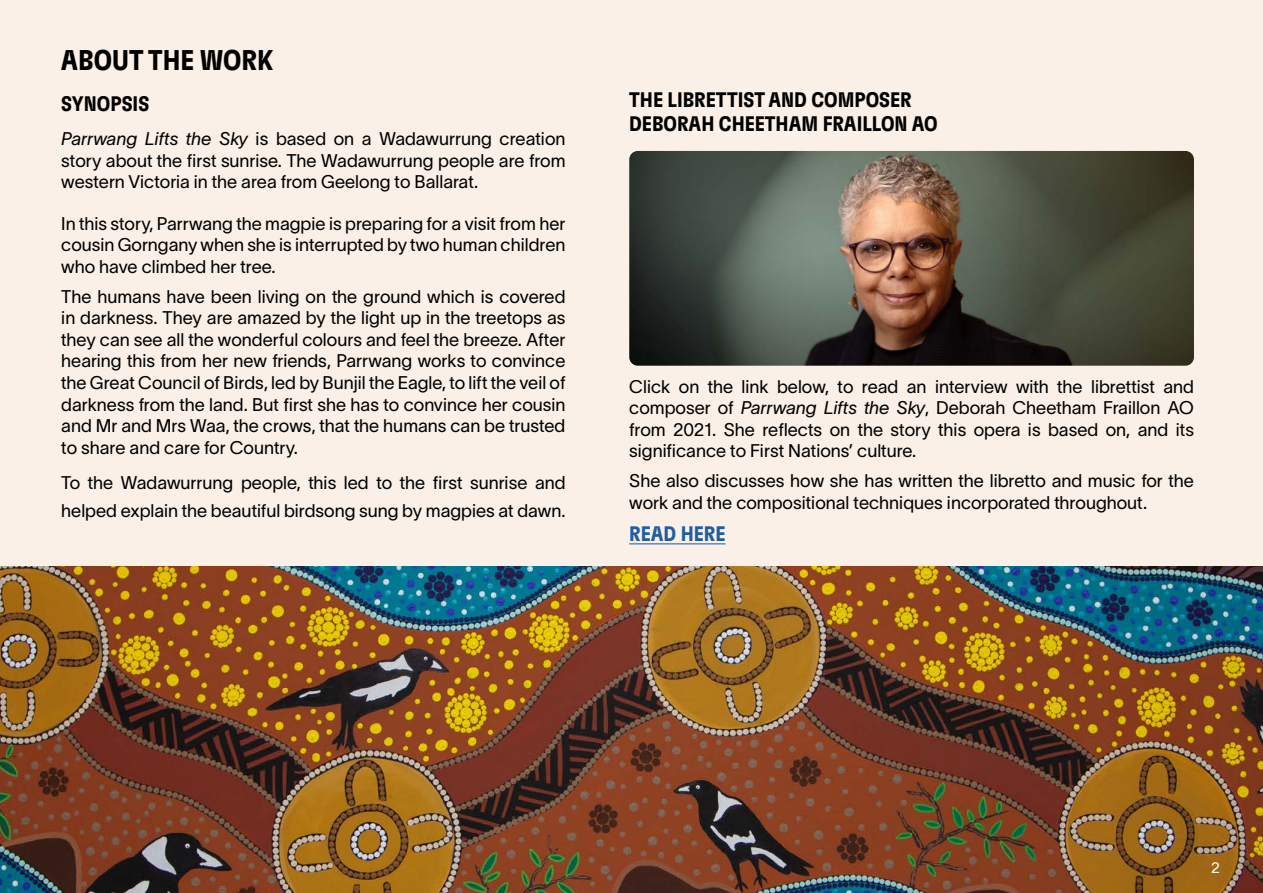
<style>
.page{position:relative;width:1263px;height:893px;background:#faf0e8}
.page>*{position:absolute;margin:0;border:0;box-sizing:border-box;transform-origin:0 0}
.t1{font:700 condensed 28.5px "GT Flexa";color:#000}
.t2{font:700 condensed 21px/24px "GT Flexa";color:#000}
.t3{font:700 condensed 21px "GT Flexa";color:#215e9e}
.t4{font:18px/21.6px "TWK Lausanne 300";color:#000;text-align:justify}
.t5{font:15px "TWK Lausanne 300";color:#fff}
.s1{font-style:italic}
</style>
<div class="page">
<img style="left:0;top:566px;width:1263px;height:327px">
<hr style="left:629px;top:543px;width:96px;height:1px;background:#215e9e">
<img style="left:629px;top:151px;width:565px;height:215px">
<h1 class="t1" style="left:61px;top:42px;width:214px">ABOUT THE WORK</h1>
<p class="t2" style="left:61px;top:91px;width:90px">SYNOPSIS</p>
<p class="t4" style="left:61px;top:127px;width:506px"><span class="s1">Parrwang Lifts the Sky</span> is based on a Wadawurrung creation story about the first sunrise. The Wadawurrung people are from western Victoria in the area from Geelong to Ballarat.</p>
<p class="t4" style="left:61px;top:211px;width:506px">In this story, Parrwang the magpie is preparing for a visit from her cousin Gorngany when she is interrupted by two human children who have climbed her tree.</p>
<p class="t4" style="left:61px;top:284px;width:506px">The humans have been living on the ground which is covered in darkness. They are amazed by the light up in the treetops as they can see all the wonderful colours and feel the breeze. After hearing this from her new friends, Parrwang works to convince the Great Council of Birds, led by Bunjil the Eagle, to lift the veil of darkness from the land. But first she has to convince her cousin and Mr and Mrs Waa, the crows, that the humans can be trusted to share and care for Country.</p>
<p class="t4" style="left:61px;top:468px;width:506px;line-height:27.6px">To the Wadawurrung people, this led to the first sunrise and helped explain the beautiful birdsong sung by magpies at dawn.</p>
<p class="t2" style="left:629px;top:87px;width:310px">THE LIBRETTIST AND COMPOSER<br>DEBORAH CHEETHAM FRAILLON AO</p>
<p class="t4" style="left:629px;top:374px;width:566px">Click on the link below, to read an interview with the librettist and composer of <span class="s1">Parrwang Lifts the Sky</span>, Deborah Cheetham Fraillon AO from 2021. She reflects on the story this opera is based on, and its significance to First Nations’ culture.</p>
<p class="t4" style="left:629px;top:469px;width:566px">She also discusses how she has written the libretto and music for the work and the compositional techniques incorporated throughout.</p>
<p class="t3" style="left:629px;top:521px;width:98px">READ HERE</p>
<p class="t5" style="left:1211px;top:857px;width:10px">2</p>
</div>
